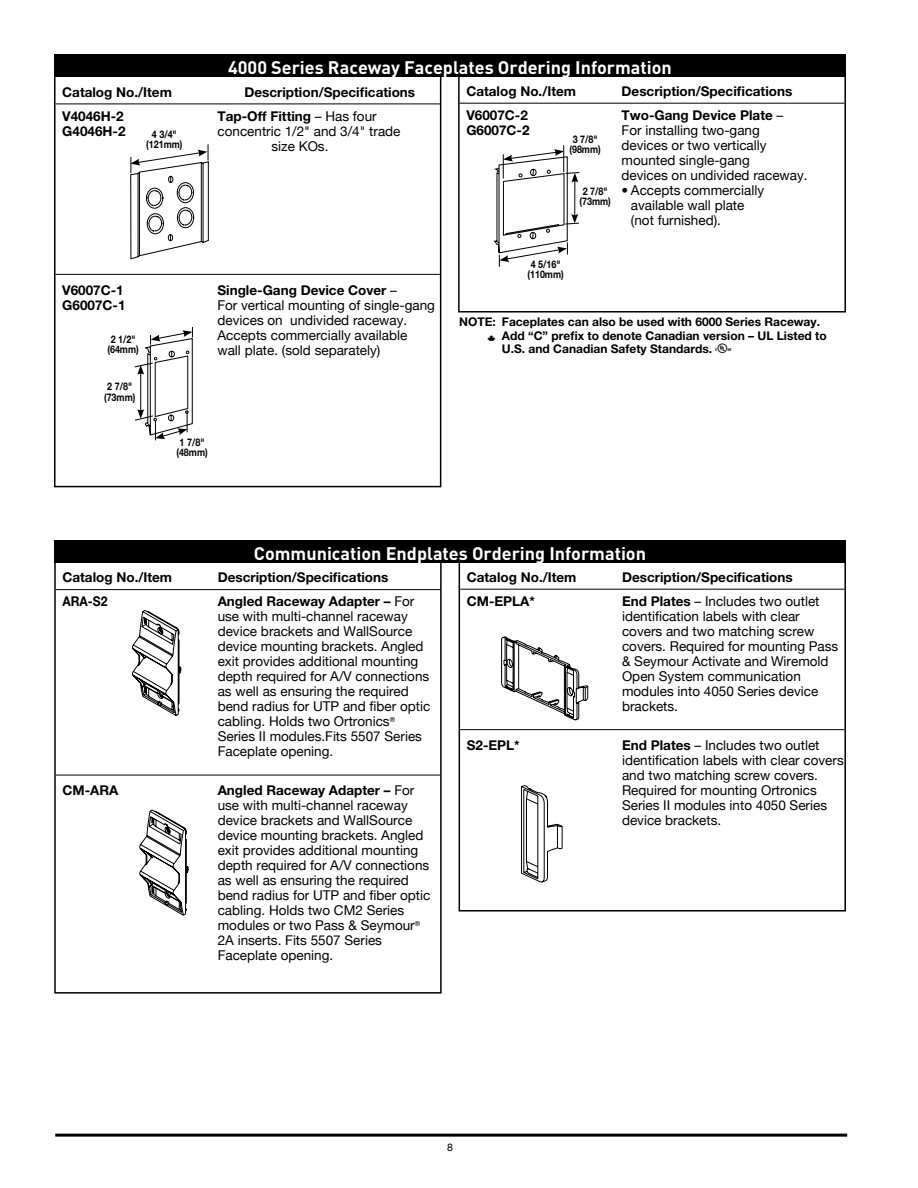
<style>
.page{position:relative;width:918px;height:1188px;background:#fff}
.page>*{position:absolute;margin:0;border:0;box-sizing:border-box;transform-origin:0 0}
.t1{font:700 18px "DIN Pro";color:#fff}
.t2{font:13.5px/15px "Helvetica Neue";color:#000}
.t3{font:700 13.5px "Helvetica Neue";color:#000}
.t4{font:700 13.5px "Helvetica Neue";color:#000;scale:.9 1}
.t5{font:700 12px/13.5px "Helvetica Neue";color:#000}
.t6{font:700 10.5px/10.5px "Helvetica Neue";color:#000;text-align:center;scale:.85 1}
.t7{font:10.5px "Helvetica Neue";color:#000}
.t8{font:4.5px "Wiremold";color:#000}
.t9{font:3px "Wiremold";color:#000}
.s1{font-weight:400}
.s2{font-weight:700}
</style>
<div class="page">
<hr style="left:56px;top:589px;width:384px;height:1px;background:#000">
<hr style="left:56px;top:775px;width:384px;height:1px;background:#000">
<div style="left:54px;top:540px;width:388px;height:454px;border:2px solid #000"></div>
<hr style="left:460px;top:589px;width:384px;height:1px;background:#000">
<hr style="left:460px;top:729px;width:384px;height:1px;background:#000">
<div style="left:459px;top:540px;width:387px;height:372px;border:2px solid #000"></div>
<div style="left:54px;top:540px;width:792px;height:23px;background:#000"></div>
<svg style="left:501px;top:637px;width:88px;height:83px"></svg>
<svg style="left:521px;top:785px;width:41px;height:97px"></svg>
<hr style="left:55px;top:1134px;width:792px;height:3px;background:#000">
<hr style="left:460px;top:103px;width:384px;height:1px;background:#000">
<div style="left:458px;top:54px;width:388px;height:259px;border:2px solid #000"></div>
<hr style="left:56px;top:104px;width:384px;height:1px;background:#000">
<hr style="left:56px;top:274px;width:384px;height:1px;background:#000">
<div style="left:54px;top:55px;width:387px;height:432px;border:2px solid #000"></div>
<div style="left:54px;top:54px;width:792px;height:23px;background:#000"></div>
<svg style="left:130px;top:144px;width:79px;height:115px"></svg>
<svg style="left:134px;top:327px;width:59px;height:113px"></svg>
<svg style="left:494px;top:145px;width:86px;height:122px"></svg>
<svg style="left:139px;top:810px;width:49px;height:106px"></svg>
<svg style="left:132px;top:610px;width:49px;height:106px"></svg>
<h1 class="t1" style="left:228px;top:55px;width:445px">4000 Series Raceway Faceplates Ordering Information</h1>
<p class="t3" style="left:62px;top:84px;width:111px">Catalog No./Item</p>
<p class="t3" style="left:244px;top:84px;width:172px">Description/Specifications</p>
<p class="t3" style="left:62px;top:108px;width:63px">V4046H-2</p>
<p class="t3" style="left:218px;top:108px;width:161px">Tap-Off Fitting <span class="s1">– Has four</span></p>
<p class="t3" style="left:62px;top:123px;width:65px">G4046H-2</p>
<p class="t2" style="left:272px;top:123px;width:131px;text-indent:-54px">concentric 1/2" and 3/4" trade size KOs.</p>
<p class="t6" style="left:146px;top:128px;width:44px">4 3/4" (121mm)</p>
<p class="t3" style="left:62px;top:282px;width:63px">V6007C-1</p>
<p class="t3" style="left:218px;top:282px;width:181px">Single-Gang Device Cover <span class="s1">–</span></p>
<p class="t3" style="left:62px;top:297px;width:65px">G6007C-1</p>
<p class="t2" style="left:218px;top:297px;width:219px">For vertical mounting of single-gang devices on undivided raceway.<br>Accepts commercially available<br>wall plate. (sold separately)</p>
<p class="t6" style="left:107px;top:334px;width:38px">2 1/2" (64mm)</p>
<p class="t6" style="left:104px;top:381px;width:38px">2 7/8" (73mm)</p>
<p class="t6" style="left:176px;top:436px;width:38px">1 7/8" (48mm)</p>
<p class="t3" style="left:466px;top:83px;width:111px">Catalog No./Item</p>
<p class="t3" style="left:622px;top:83px;width:172px">Description/Specifications</p>
<p class="t3" style="left:466px;top:107px;width:63px">V6007C-2</p>
<p class="t3" style="left:622px;top:107px;width:163px">Two-Gang Device Plate <span class="s1">–</span></p>
<p class="t3" style="left:466px;top:122px;width:65px">G6007C-2</p>
<p class="t2" style="left:622px;top:123px;width:188px">For installing two-gang devices or two vertically mounted single-gang<br>devices on undivided raceway.</p>
<p class="t2" style="left:631px;top:183px;width:135px;text-indent:-9px">• Accepts commercially available wall plate (not furnished).</p>
<p class="t6" style="left:569px;top:134px;width:38px">3 7/8" (98mm)</p>
<p class="t6" style="left:580px;top:185px;width:38px">2 7/8" (73mm)</p>
<p class="t6" style="left:527px;top:259px;width:44px">4 5/16" (110mm)</p>
<p class="t5" style="left:459px;top:315px;width:362px">NOTE: Faceplates can also be used with 6000 Series Raceway.</p>
<p class="t9" style="left:487px;top:338px;width:10px">m</p>
<p class="t5" style="left:502px;top:328px;width:326px">Add “C” prefix to denote Canadian version – UL Listed to<br>U.S. and Canadian Safety Standards.</p>
<p class="t8" style="left:716px;top:349px;width:19px">j</p>
<h1 class="t1" style="left:254px;top:541px;width:394px">Communication Endplates Ordering Information</h1>
<p class="t3" style="left:62px;top:569px;width:111px">Catalog No./Item</p>
<p class="t3" style="left:218px;top:569px;width:172px">Description/Specifications</p>
<p class="t4" style="left:62px;top:593px;width:52px">ARA-S2</p>
<p class="t2" style="left:218px;top:594px;width:214px"><span class="s2">Angled Raceway Adapter –</span> For use with multi-channel raceway device brackets and WallSource device mounting brackets. Angled exit provides additional mounting depth required for A/V connections as well as ensuring the required bend radius for UTP and fiber optic cabling. Holds two Ortronics<sup>®<br></sup>Series II modules.Fits 5507 Series<br>Faceplate opening.</p>
<p class="t3" style="left:62px;top:782px;width:57px">CM-ARA</p>
<p class="t2" style="left:218px;top:783px;width:214px"><span class="s2">Angled Raceway Adapter –</span> For use with multi-channel raceway device brackets and WallSource device mounting brackets. Angled exit provides additional mounting depth required for A/V connections as well as ensuring the required bend radius for UTP and fiber optic cabling. Holds two CM2 Series modules or two Pass &amp; Seymour<sup>®<br></sup>2A inserts. Fits 5507 Series<br>Faceplate opening.</p>
<p class="t3" style="left:467px;top:569px;width:111px">Catalog No./Item</p>
<p class="t3" style="left:622px;top:569px;width:172px">Description/Specifications</p>
<p class="t3" style="left:467px;top:593px;width:70px">CM-EPLA*</p>
<p class="t2" style="left:622px;top:594px;width:218px"><span class="s2">End Plates</span> – Includes two outlet identification labels with clear covers and two matching screw covers. Required for mounting Pass &amp; Seymour Activate and Wiremold<br>Open System communication modules into 4050 Series device brackets.</p>
<p class="t3" style="left:467px;top:737px;width:55px">S2-EPL*</p>
<p class="t2" style="left:622px;top:738px;width:223px"><span class="s2">End Plates</span> – Includes two outlet identification labels with clear covers and two matching screw covers.<br>Required for mounting Ortronics<br>Series II modules into 4050 Series device brackets.</p>
<p class="t7" style="left:447px;top:1141px;width:7px">8</p>
</div>
